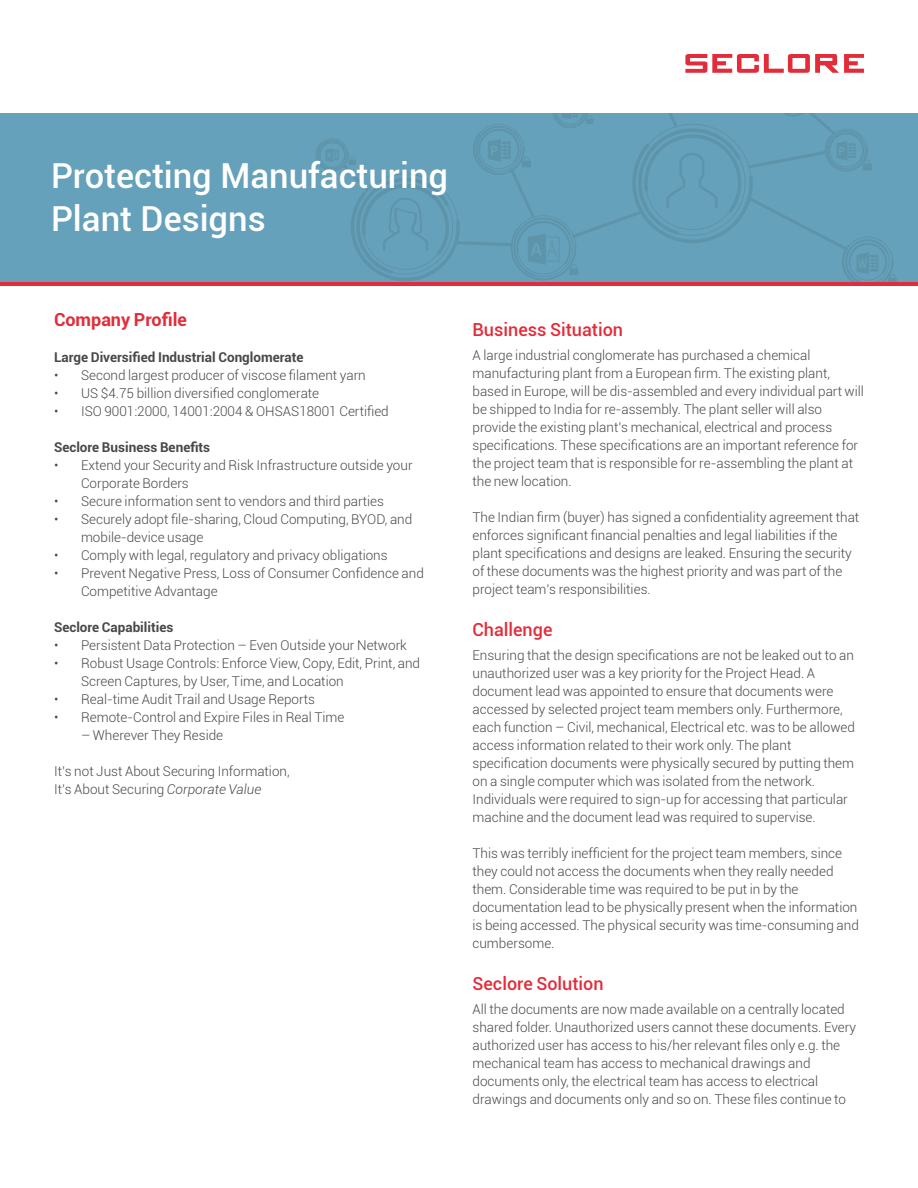
<style>
.page{position:relative;width:918px;height:1188px;background:#fff}
.page>*{position:absolute;margin:0;border:0;box-sizing:border-box;transform-origin:0 0}
.t1{font:500 34.5px/43.5px "Roboto";color:#fff}
.t2{font:500 18px "Roboto";color:#e22c3a}
.t3{font:700 18px "Roboto";color:#e22c3a}
.t4{font:300 13.5px/18px "Roboto";color:#484849}
.t5{font:700 13.5px "Roboto";color:#484849}
.s1{font-style:italic}
</style>
<div class="page">
<div style="left:0;top:113px;width:918px;height:169px;background:#65a1ba"></div>
<svg style="left:316px;top:113px;width:581px;height:169px"></svg>
<hr style="left:0;top:282px;width:918px;height:4px;background:#e22c3a">
<svg style="left:685px;top:54px;width:179px;height:19px"></svg>
<h1 class="t1" style="left:51px;top:153px;width:399px">Protecting Manufacturing<br>Plant Designs</h1>
<h2 class="t3" style="left:54px;top:307px;width:134px">Company Profile</h2>
<p class="t5" style="left:54px;top:348px;width:251px">Large Diversified Industrial Conglomerate</p>
<p class="t4" style="left:54px;top:366px;width:313px">• Second largest producer of viscose filament yarn</p>
<p class="t4" style="left:54px;top:384px;width:267px">• US $4.75 billion diversified conglomerate</p>
<p class="t4" style="left:54px;top:402px;width:336px">• ISO 9001:2000, 14001:2004 &amp; OHSAS18001 Certified</p>
<p class="t5" style="left:54px;top:438px;width:158px">Seclore Business Benefits</p>
<p class="t4" style="left:81px;top:456px;width:333px;text-indent:-27px">• Extend your Security and Risk Infrastructure outside your<br>Corporate Borders</p>
<p class="t4" style="left:54px;top:492px;width:332px">• Secure information sent to vendors and third parties</p>
<p class="t4" style="left:81px;top:510px;width:333px;text-indent:-27px">• Securely adopt file-sharing, Cloud Computing, BYOD, and mobile-device usage</p>
<p class="t4" style="left:54px;top:546px;width:335px">• Comply with legal, regulatory and privacy obligations</p>
<p class="t4" style="left:81px;top:564px;width:344px;text-indent:-27px">• Prevent Negative Press, Loss of Consumer Confidence and<br>Competitive Advantage</p>
<p class="t5" style="left:54px;top:618px;width:121px">Seclore Capabilities</p>
<p class="t4" style="left:54px;top:636px;width:354px">• Persistent Data Protection – Even Outside your Network</p>
<p class="t4" style="left:81px;top:654px;width:341px;text-indent:-27px">• Robust Usage Controls: Enforce View, Copy, Edit, Print, and<br>Screen Captures, by User, Time, and Location</p>
<p class="t4" style="left:54px;top:690px;width:263px">• Real-time Audit Trail and Usage Reports</p>
<p class="t4" style="left:54px;top:708px;width:292px">• Remote-Control and Expire Files in Real Time</p>
<p class="t4" style="left:81px;top:726px;width:144px">– Wherever They Reside</p>
<p class="t4" style="left:54px;top:762px;width:237px">It’s not Just About Securing Information,<br>It’s About Securing <span class="s1">Corporate Value</span></p>
<h2 class="t2" style="left:472px;top:317px;width:152px">Business Situation</h2>
<p class="t4" style="left:472px;top:345px;width:393px">A large industrial conglomerate has purchased a chemical manufacturing plant from a European firm. The existing plant, based in Europe, will be dis-assembled and every individual part will be shipped to India for re-assembly. The plant seller will also provide the existing plant’s mechanical, electrical and process specifications. These specifications are an important reference for the project team that is responsible for re-assembling the plant at the new location.</p>
<p class="t4" style="left:472px;top:507px;width:388px">The Indian firm (buyer) has signed a confidentiality agreement that enforces significant financial penalties and legal liabilities if the plant specifications and designs are leaked. Ensuring the security of these documents was the highest priority and was part of the project team’s responsibilities.</p>
<h2 class="t2" style="left:472px;top:617px;width:81px">Challenge</h2>
<p class="t4" style="left:472px;top:645px;width:384px">Ensuring that the design specifications are not be leaked out to an unauthorized user was a key priority for the Project Head. A document lead was appointed to ensure that documents were accessed by selected project team members only. Furthermore, each function – Civil, mechanical, Electrical etc. was to be allowed access information related to their work only. The plant specification documents were physically secured by putting them on a single computer which was isolated from the network.<br>Individuals were required to sign-up for accessing that particular machine and the document lead was required to supervise.</p>
<p class="t4" style="left:472px;top:843px;width:388px">This was terribly inefficient for the project team members, since they could not access the documents when they really needed them. Considerable time was required to be put in by the documentation lead to be physically present when the information is being accessed. The physical security was time-consuming and cumbersome.</p>
<h2 class="t2" style="left:472px;top:971px;width:133px">Seclore Solution</h2>
<p class="t4" style="left:472px;top:999px;width:385px">All the documents are now made available on a centrally located shared folder. Unauthorized users cannot these documents. Every authorized user has access to his/her relevant files only e.g. the mechanical team has access to mechanical drawings and documents only, the electrical team has access to electrical drawings and documents only and so on. These files continue to</p>
</div>
